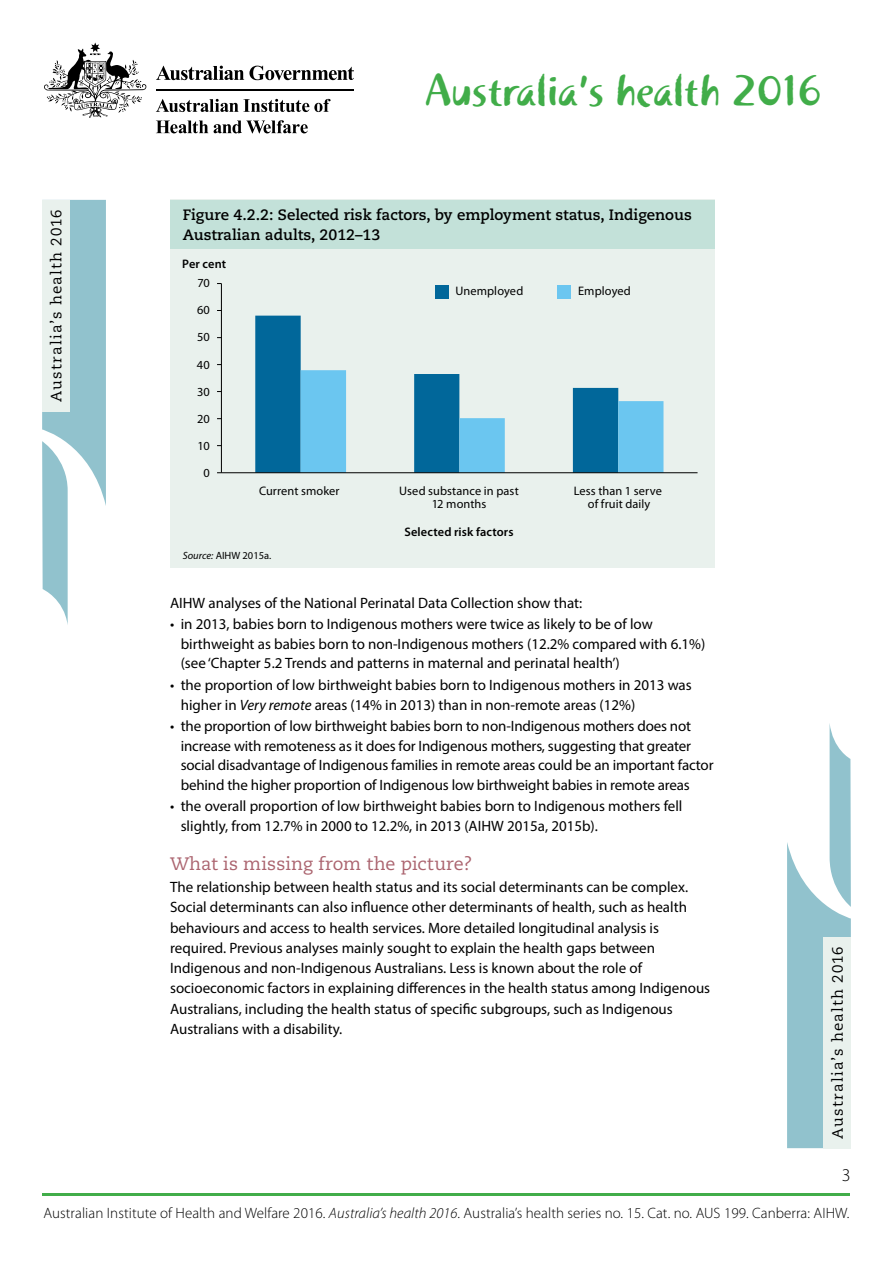
<style>
.page{position:relative;width:893px;height:1263px;background:#fff}
.page>*{position:absolute;margin:0;border:0;box-sizing:border-box;transform-origin:0 0}
.t1{font:45px "Khaki Std 1";color:#41ad49}
.Alternate_end_headin{font:18px "Caecilia LT Std";color:#ab646f}
.t2{font:300 18px "Myriad Pro";color:#000}
.Body{font:15px/19.5px "Myriad Pro";color:#000}
.t3{font:300 15px "Myriad Pro";letter-spacing:.005em;color:#000}
.t4{font:700 15px/19.5px "Caecilia LT Std";color:#000}
.t5{font:15px "Caecilia LT Std";letter-spacing:.075em;color:#000}
.t6{font:12.3px/14px "Myriad Pro";letter-spacing:.005em;color:#010101;text-align:center}
.t7{font:600 12.3px "Myriad Pro";letter-spacing:.01em;color:#010101}
.Note{font:10.5px "Myriad Pro";color:#000}
.s1{font-style:italic}
</style>
<div class="page">
<svg style="left:156px;top:66px;width:198px;height:14px"></svg>
<svg style="left:44px;top:43px;width:103px;height:75px"></svg>
<hr style="left:156px;top:89px;width:198px;height:1px;background:#000">
<svg style="left:156px;top:99px;width:175px;height:13px"></svg>
<svg style="left:156px;top:121px;width:52px;height:12px"></svg>
<svg style="left:214px;top:120px;width:94px;height:13px"></svg>
<hr style="left:43px;top:1193px;width:807px;height:3px;background:#41ad49">
<svg style="left:42px;top:200px;width:64px;height:425px"></svg>
<svg style="left:787px;top:723px;width:64px;height:425px"></svg>
<div style="left:823px;top:937px;width:28px;height:211px;background:#e9f1ed"></div>
<div style="left:42px;top:200px;width:28px;height:211px;background:#e9f1ed"></div>
<div style="left:170px;top:200px;width:544px;height:368px;background:#e9f1ed"></div>
<div style="left:170px;top:200px;width:544px;height:49px;background:#c3e1d9"></div>
<div style="left:255px;top:316px;width:46px;height:156px;background:#01679a"></div>
<svg style="left:301px;top:370px;width:362px;height:102px"></svg>
<hr style="left:221px;top:284px;width:1px;height:189px;background:#000">
<hr style="left:221px;top:472px;width:476px;height:1px;background:#000">
<div style="left:435px;top:285px;width:13px;height:13px;background:#01679a"></div>
<div style="left:557px;top:285px;width:13px;height:13px;background:#6bc6f0"></div>
<h1 class="t1" style="left:425px;top:63px;width:399px">Australia’s health 2016</h1>
<p class="t5" style="left:48px;top:402px;width:194px;rotate:-90deg">Australia’s health 2016</p>
<p class="t4" style="left:183px;top:206px;width:511px">Figure 4.2.2: Selected risk factors, by employment status, Indigenous<br>Australian adults, 2012–13</p>
<p class="t7" style="left:182px;top:256px;width:45px">Per cent</p>
<p class="t6" style="left:197px;top:276px;width:14px">70</p>
<p class="t6" style="left:455px;top:283px;width:69px">Unemployed</p>
<p class="t6" style="left:578px;top:283px;width:54px">Employed</p>
<p class="t6" style="left:197px;top:303px;width:14px">60</p>
<p class="t6" style="left:197px;top:330px;width:14px">50</p>
<p class="t6" style="left:197px;top:357px;width:14px">40</p>
<p class="t6" style="left:197px;top:384px;width:14px">30</p>
<p class="t6" style="left:197px;top:411px;width:14px">20</p>
<p class="t6" style="left:198px;top:438px;width:14px">10</p>
<p class="t6" style="left:204px;top:465px;width:8px">0</p>
<p class="t6" style="left:259px;top:483px;width:82px">Current smoker</p>
<p class="t6" style="left:399px;top:483px;width:121px">Used substance in past<br>12 months</p>
<p class="t7" style="left:404px;top:524px;width:111px">Selected risk factors</p>
<p class="t6" style="left:574px;top:483px;width:90px">Less than 1 serve of fruit daily</p>
<p class="Note" style="left:183px;top:549px;width:90px"><span class="s1">Source:</span> AIHW 2015a.</p>
<p class="Body" style="left:170px;top:593px;width:414px">AIHW analyses of the National Perinatal Data Collection show that:</p>
<p class="Body" style="left:181px;top:614px;width:526px;text-indent:-11px">• in 2013, babies born to Indigenous mothers were twice as likely to be of low birthweight as babies born to non-Indigenous mothers (12.2% compared with 6.1%) (see ‘Chapter 5.2 Trends and patterns in maternal and perinatal health’)</p>
<p class="Body" style="left:181px;top:675px;width:513px;text-indent:-11px">• the proportion of low birthweight babies born to Indigenous mothers in 2013 was higher in <span class="s1">Very remote</span> areas (14% in 2013) than in non-remote areas (12%)</p>
<p class="Body" style="left:181px;top:716px;width:534px;text-indent:-11px">• the proportion of low birthweight babies born to non-Indigenous mothers does not increase with remoteness as it does for Indigenous mothers, suggesting that greater social disadvantage of Indigenous families in remote areas could be an important factor behind the higher proportion of Indigenous low birthweight babies in remote areas</p>
<p class="Body" style="left:181px;top:796px;width:503px;text-indent:-11px">• the overall proportion of low birthweight babies born to Indigenous mothers fell slightly, from 12.7% in 2000 to 12.2%, in 2013 (AIHW 2015a, 2015b).</p>
<p class="Alternate_end_headin" style="left:170px;top:853px;width:304px">What is missing from the picture?</p>
<p class="Body" style="left:170px;top:877px;width:542px;line-height:20.2px">The relationship between health status and its social determinants can be complex.<br>Social determinants can also influence other determinants of health, such as health behaviours and access to health services. More detailed longitudinal analysis is required. Previous analyses mainly sought to explain the health gaps between Indigenous and non-Indigenous Australians. Less is known about the role of socioeconomic factors in explaining differences in the health status among Indigenous Australians, including the health status of specific subgroups, such as Indigenous Australians with a disability.</p>
<p class="t5" style="left:829px;top:1139px;width:194px;rotate:-90deg">Australia’s health 2016</p>
<p class="t2" style="left:842px;top:1164px;width:10px">3</p>
<p class="t3" style="left:44px;top:1204px;width:807px">Australian Institute of Health and Welfare 2016. <span class="s1">Australia’s health 2016</span>. Australia’s health series no. 15. Cat. no. AUS 199. Canberra: AIHW.</p>
</div>
